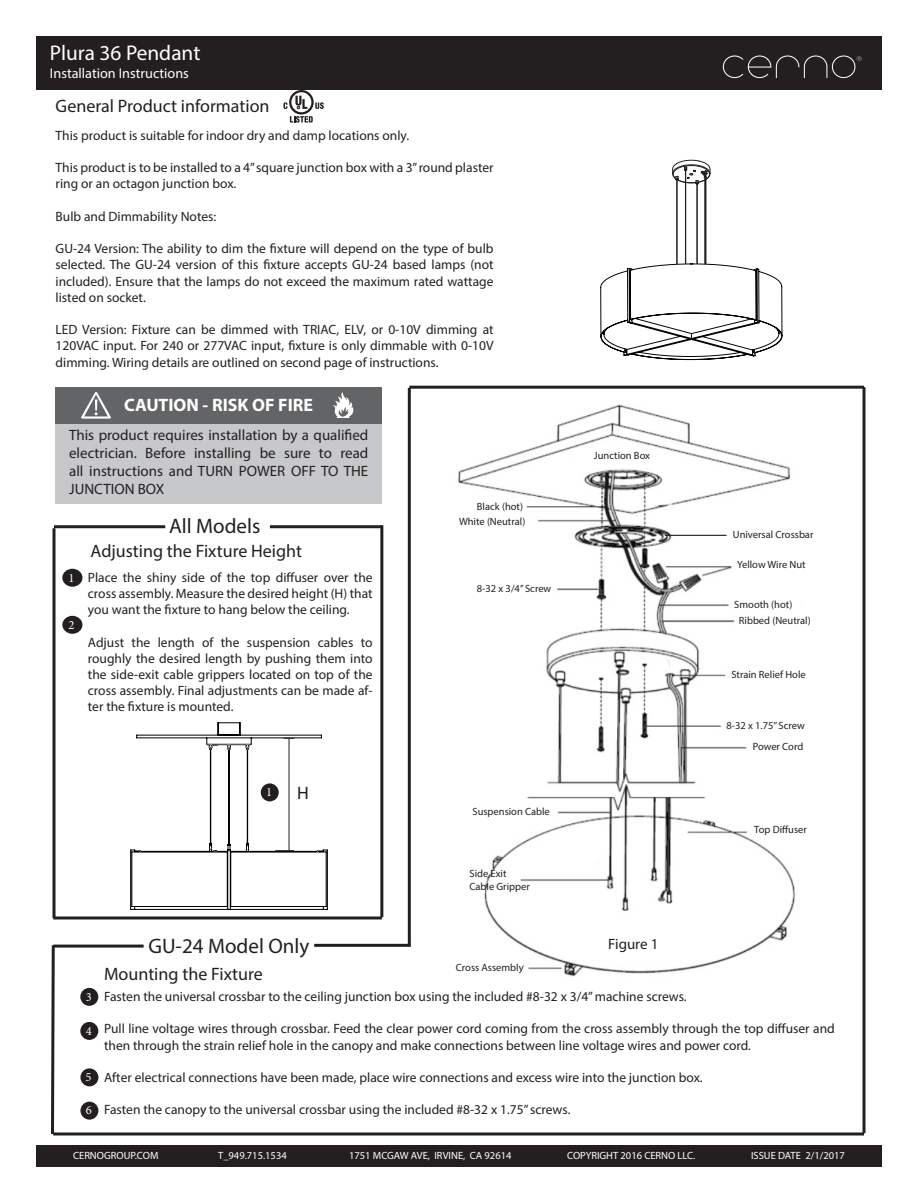
<style>
.page{position:relative;width:918px;height:1188px;background:#fff}
.page>*{position:absolute;margin:0;border:0;box-sizing:border-box;transform-origin:0 0}
.t1{font:21.3px "Myriad Pro";color:#fff}
.t2{font:21px "Myriad Pro";color:#231f20}
.t3{font:18px "Myriad Pro";color:#231f20}
.t4{font:700 18px "Myriad Pro";color:#fff}
.t5{font:15px/18px "Myriad Pro";color:#231f20;text-align:justify}
.t6{font:14.25px "Myriad Pro";color:#fff}
.t7{font:13.5px/16.2px "Myriad Pro";color:#231f20;text-align:justify}
.t8{font:12.6px "Minion Pro";color:#fff}
.t9{font:10.5px "Myriad Pro";color:#231f20}
.t10{font:10.5px "Myriad Pro";color:#fff}
</style>
<div class="page">
<div style="left:36px;top:36px;width:846px;height:54px;background:#231f20"></div>
<svg style="left:723px;top:55px;width:139px;height:23px"></svg>
<div style="left:36px;top:1145px;width:846px;height:21px;background:#231f20"></div>
<img style="left:458px;top:404px;width:338px;height:573px">
<div style="left:62px;top:616px;width:20px;height:18px;background:#231f20;border-radius:50%"></div>
<div style="left:62px;top:569px;width:20px;height:18px;background:#231f20;border-radius:50%"></div>
<svg style="left:130px;top:722px;width:198px;height:188px"></svg>
<hr style="left:289px;top:738px;width:1px;height:113px;background:#231f20">
<div style="left:80px;top:1022px;width:18px;height:18px;background:#231f20;border-radius:50%"></div>
<div style="left:80px;top:988px;width:18px;height:18px;background:#231f20;border-radius:50%"></div>
<svg style="left:290px;top:116px;width:23px;height:7px"></svg>
<svg style="left:315px;top:102px;width:9px;height:7px"></svg>
<svg style="left:289px;top:90px;width:25px;height:25px"></svg>
<svg style="left:291px;top:92px;width:20px;height:20px"></svg>
<svg style="left:295px;top:96px;width:12px;height:13px"></svg>
<svg style="left:283px;top:102px;width:5px;height:7px"></svg>
<div style="left:56px;top:387px;width:326px;height:116px;background:#c7c8ca"></div>
<div style="left:56px;top:387px;width:326px;height:37px;background:#636466"></div>
<svg style="left:333px;top:392px;width:20px;height:26px"></svg>
<svg style="left:81px;top:392px;width:30px;height:27px"></svg>
<svg style="left:601px;top:263px;width:181px;height:97px"></svg>
<hr style="left:685px;top:170px;width:1px;height:94px;background:#231f20">
<hr style="left:706px;top:177px;width:1px;height:87px;background:#231f20">
<hr style="left:677px;top:180px;width:1px;height:84px;background:#231f20">
<hr style="left:697px;top:184px;width:1px;height:80px;background:#231f20">
<svg style="left:672px;top:160px;width:39px;height:25px"></svg>
<hr style="left:705px;top:177px;width:1px;height:87px;background:#231f20">
<hr style="left:54px;top:525px;width:111px;height:3px;background:#231f20">
<svg style="left:52px;top:528px;width:4px;height:390px;background:#595657"></svg>
<svg style="left:53px;top:916px;width:329px;height:4px"></svg>
<hr style="left:380px;top:525px;width:3px;height:392px;background:#231f20">
<hr style="left:270px;top:525px;width:112px;height:3px;background:#231f20">
<hr style="left:53px;top:945px;width:91px;height:3px;background:#231f20">
<svg style="left:56px;top:1132px;width:808px;height:4px;background:#595657"></svg>
<svg style="left:862px;top:387px;width:4px;height:746px;background:#595657"></svg>
<hr style="left:409px;top:386px;width:455px;height:3px;background:#231f20">
<hr style="left:408px;top:388px;width:3px;height:557px;background:#231f20">
<hr style="left:314px;top:944px;width:97px;height:3px;background:#231f20">
<div style="left:80px;top:1102px;width:18px;height:18px;background:#231f20;border-radius:50%"></div>
<div style="left:80px;top:1068px;width:18px;height:18px;background:#231f20;border-radius:50%"></div>
<svg style="left:51px;top:944px;width:5px;height:192px"></svg>
<hr style="left:665px;top:535px;width:62px;height:1px;background:#231f20">
<h1 class="t1" style="left:50px;top:40px;width:152px">Plura 36 Pendant</h1>
<p class="t6" style="left:50px;top:65px;width:140px">Installation Instructions</p>
<p class="t3" style="left:56px;top:95px;width:216px">General Product information</p>
<p class="t7" style="left:56px;top:127px;width:355px">This product is suitable for indoor dry and damp locations only.</p>
<p class="t7" style="left:56px;top:159px;width:439px">This product is to be installed to a 4” square junction box with a 3” round plaster ring or an octagon junction box.</p>
<p class="t7" style="left:56px;top:208px;width:162px">Bulb and Dimmability Notes:</p>
<p class="t7" style="left:56px;top:240px;width:439px">GU-24 Version: The ability to dim the fixture will depend on the type of bulb selected. The GU-24 version of this fixture accepts GU-24 based lamps (not included). Ensure that the lamps do not exceed the maximum rated wattage listed on socket.</p>
<p class="t7" style="left:56px;top:321px;width:439px">LED Version: Fixture can be dimmed with TRIAC, ELV, or 0-10V dimming at 120VAC input. For 240 or 277VAC input, fixture is only dimmable with 0-10V dimming. Wiring details are outlined on second page of instructions.</p>
<p class="t4" style="left:124px;top:394px;width:190px">CAUTION - RISK OF FIRE</p>
<p class="t5" style="left:69px;top:426px;width:301px">This product requires installation by a qualified electrician. Before installing be sure to read all instructions and TURN POWER OFF TO THE JUNCTION BOX</p>
<p class="t8" style="left:68px;top:569px;width:8px">1</p>
<p class="t8" style="left:68px;top:616px;width:8px">2</p>
<p class="t2" style="left:169px;top:513px;width:93px">All Models</p>
<p class="t3" style="left:91px;top:540px;width:213px">Adjusting the Fixture Height</p>
<p class="t7" style="left:88px;top:569px;width:286px">Place the shiny side of the top diffuser over the cross assembly. Measure the desired height (H) that you want the fixture to hang below the ceiling.</p>
<p class="t7" style="left:88px;top:634px;width:286px">Adjust the length of the suspension cables to roughly the desired length by pushing them into the side-exit cable grippers located on top of the cross assembly. Final adjustments can be made af&shy;ter the fixture is mounted.</p>
<p class="t8" style="left:266px;top:784px;width:8px">1</p>
<p class="t3" style="left:297px;top:782px;width:13px">H</p>
<p class="t2" style="left:149px;top:933px;width:162px">GU-24 Model Only</p>
<p class="t9" style="left:477px;top:500px;width:48px">Black (hot)</p>
<p class="t9" style="left:459px;top:515px;width:68px">White (Neutral)</p>
<p class="t9" style="left:477px;top:582px;width:76px">8-32 x 3/4’’ Screw</p>
<p class="t9" style="left:472px;top:805px;width:79px">Suspension Cable</p>
<p class="t9" style="left:470px;top:867px;width:39px">Side Exit</p>
<p class="t9" style="left:470px;top:880px;width:62px">Cable Gripper</p>
<p class="t9" style="left:594px;top:449px;width:58px">Junction Box</p>
<p class="t5" style="left:608px;top:934px;width:52px">Figure 1</p>
<p class="t9" style="left:733px;top:528px;width:82px">Universal Crossbar</p>
<p class="t9" style="left:737px;top:558px;width:70px">Yellow Wire Nut</p>
<p class="t9" style="left:734px;top:598px;width:60px">Smooth (hot)</p>
<p class="t9" style="left:739px;top:614px;width:73px">Ribbed (Neutral)</p>
<p class="t9" style="left:731px;top:668px;width:76px">Strain Relief Hole</p>
<p class="t9" style="left:727px;top:719px;width:80px">8-32 x 1.75’’ Screw</p>
<p class="t9" style="left:753px;top:740px;width:52px">Power Cord</p>
<p class="t9" style="left:754px;top:823px;width:54px">Top Diffuser</p>
<p class="t8" style="left:86px;top:988px;width:8px">3</p>
<p class="t8" style="left:86px;top:1022px;width:8px">4</p>
<p class="t8" style="left:85px;top:1069px;width:8px">5</p>
<p class="t8" style="left:86px;top:1102px;width:8px">6</p>
<p class="t9" style="left:456px;top:961px;width:69px">Cross Assembly</p>
<p class="t3" style="left:104px;top:962px;width:160px">Mounting the Fixture</p>
<p class="t7" style="left:104px;top:988px;width:584px">Fasten the universal crossbar to the ceiling junction box using the included #8-32 x 3/4” machine screws.</p>
<p class="t7" style="left:104px;top:1021px;width:732px">Pull line voltage wires through crossbar. Feed the clear power cord coming from the cross assembly through the top diffuser and then through the strain relief hole in the canopy and make connections between line voltage wires and power cord.</p>
<p class="t7" style="left:104px;top:1069px;width:600px">After electrical connections have been made, place wire connections and excess wire into the junction box.</p>
<p class="t7" style="left:104px;top:1102px;width:468px">Fasten the canopy to the universal crossbar using the included #8-32 x 1.75” screws.</p>
<p class="t10" style="left:73px;top:1149px;width:87px">CERNOGROUP.COM</p>
<p class="t10" style="left:218px;top:1149px;width:70px">T_949.715.1534</p>
<p class="t10" style="left:349px;top:1149px;width:164px">1751 MCGAW AVE, IRVINE, CA 92614</p>
<p class="t10" style="left:567px;top:1149px;width:130px">COPYRIGHT 2016 CERNO LLC.</p>
<p class="t10" style="left:751px;top:1149px;width:95px">ISSUE DATE 2/1/2017</p>
</div>
